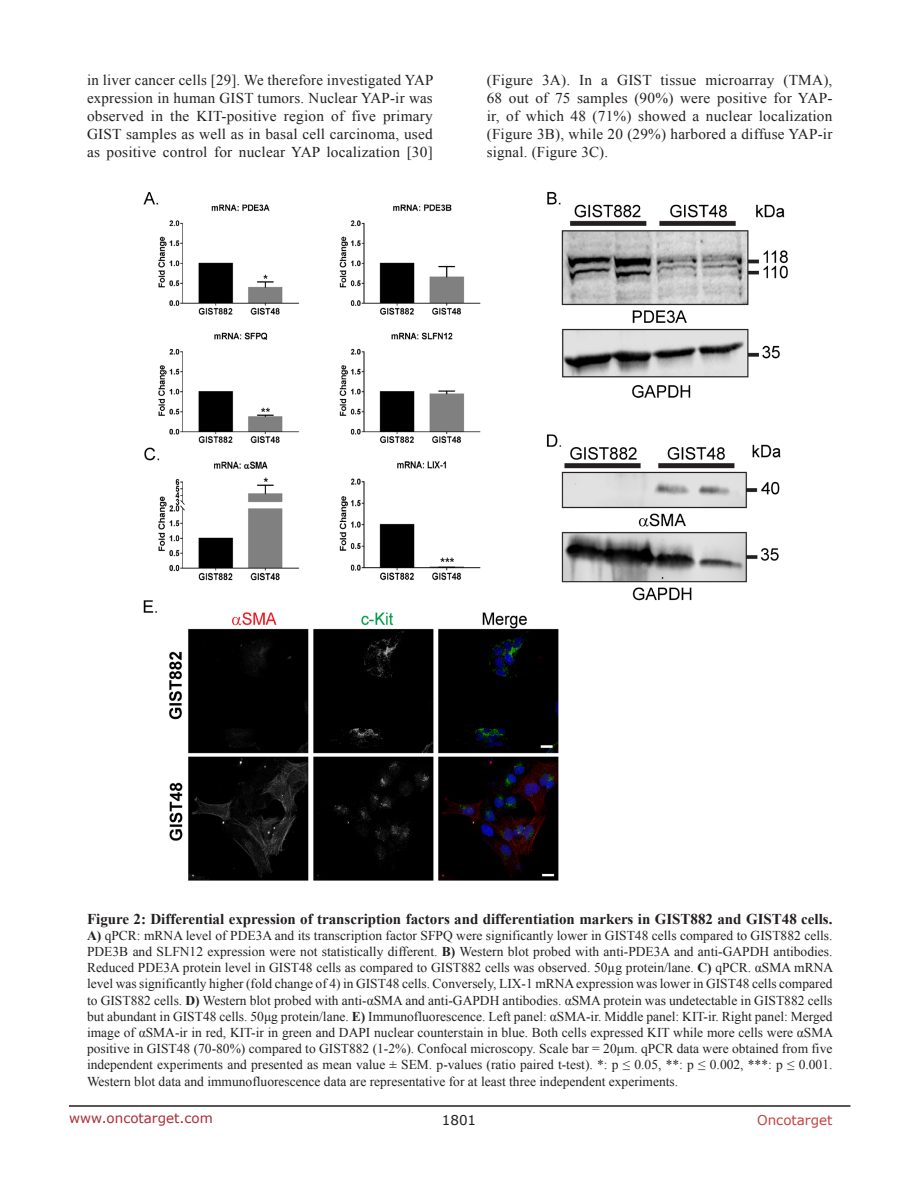
<style>
.page{position:relative;width:918px;height:1188px;background:#fff}
.page>*{position:absolute;margin:0;border:0;box-sizing:border-box;transform-origin:0 0}
.BodyText{font:15px/18px "Times New Roman";letter-spacing:.015em;color:#231f20;text-align:justify}
.figuretext{font:700 15px "Times New Roman";color:#231f20}
.figuretext-2{font:13.5px/16.2px "Times New Roman";color:#231f20;text-align:justify}
.t1{font:13.5px "Verdana";color:#ac2b31}
.t2{font:13.5px "Verdana";color:#c24141}
.t3{font:13.5px "Verdana";color:#231f20}
.s1{font-weight:700}
</style>
<div class="page">
<hr style="left:69px;top:1105px;width:781px;height:2px;background:#231f20">
<img style="left:143px;top:191px;width:645px;height:690px">
<p class="BodyText" style="left:87px;top:71px;width:348px">in liver cancer cells [29]. We therefore investigated YAP expression in human GIST tumors. Nuclear YAP-ir was observed in the KIT-positive region of five primary GIST samples as well as in basal cell carcinoma, used as positive control for nuclear YAP localization [30]</p>
<p class="BodyText" style="left:487px;top:71px;width:347px">(Figure 3A). In a GIST tissue microarray (TMA), 68 out of 75 samples (90%) were positive for YAP&shy;ir, of which 48 (71%) showed a nuclear localization (Figure 3B), while 20 (29%) harbored a diffuse YAP-ir signal. (Figure 3C).</p>
<p class="figuretext" style="left:87px;top:908px;width:747px">Figure 2: Differential expression of transcription factors and differentiation markers in GIST882 and GIST48 cells.</p>
<p class="figuretext-2" style="left:87px;top:927px;width:748px"><span class="s1">A)</span> qPCR: mRNA level of PDE3A and its transcription factor SFPQ were significantly lower in GIST48 cells compared to GIST882 cells.<br>PDE3B and SLFN12 expression were not statistically different. <span class="s1">B)</span> Western blot probed with anti-PDE3A and anti-GAPDH antibodies.<br>Reduced PDE3A protein level in GIST48 cells as compared to GIST882 cells was observed. 50µg protein/lane. <span class="s1">C)</span> qPCR. αSMA mRNA level was significantly higher (fold change of 4) in GIST48 cells. Conversely, LIX-1 mRNA expression was lower in GIST48 cells compared to GIST882 cells. <span class="s1">D)</span> Western blot probed with anti-αSMA and anti-GAPDH antibodies. αSMA protein was undetectable in GIST882 cells but abundant in GIST48 cells. 50μg protein/lane. <span class="s1">E)</span> Immunofluorescence. Left panel: αSMA-ir. Middle panel: KIT-ir. Right panel: Merged image of αSMA-ir in red, KIT-ir in green and DAPI nuclear counterstain in blue. Both cells expressed KIT while more cells were αSMA positive in GIST48 (70-80%) compared to GIST882 (1-2%). Confocal microscopy. Scale bar = 20μm. qPCR data were obtained from five independent experiments and presented as mean value ± SEM. p-values (ratio paired t-test). *: p ≤ 0.05, **: p ≤ 0.002, ***: p ≤ 0.001.<br>Western blot data and immunofluorescence data are representative for at least three independent experiments.</p>
<p class="t1" style="left:69px;top:1109px;width:145px">www.oncotarget.com</p>
<p class="t3" style="left:442px;top:1111px;width:36px">1801</p>
<p class="t2" style="left:757px;top:1111px;width:77px">Oncotarget</p>
</div>
